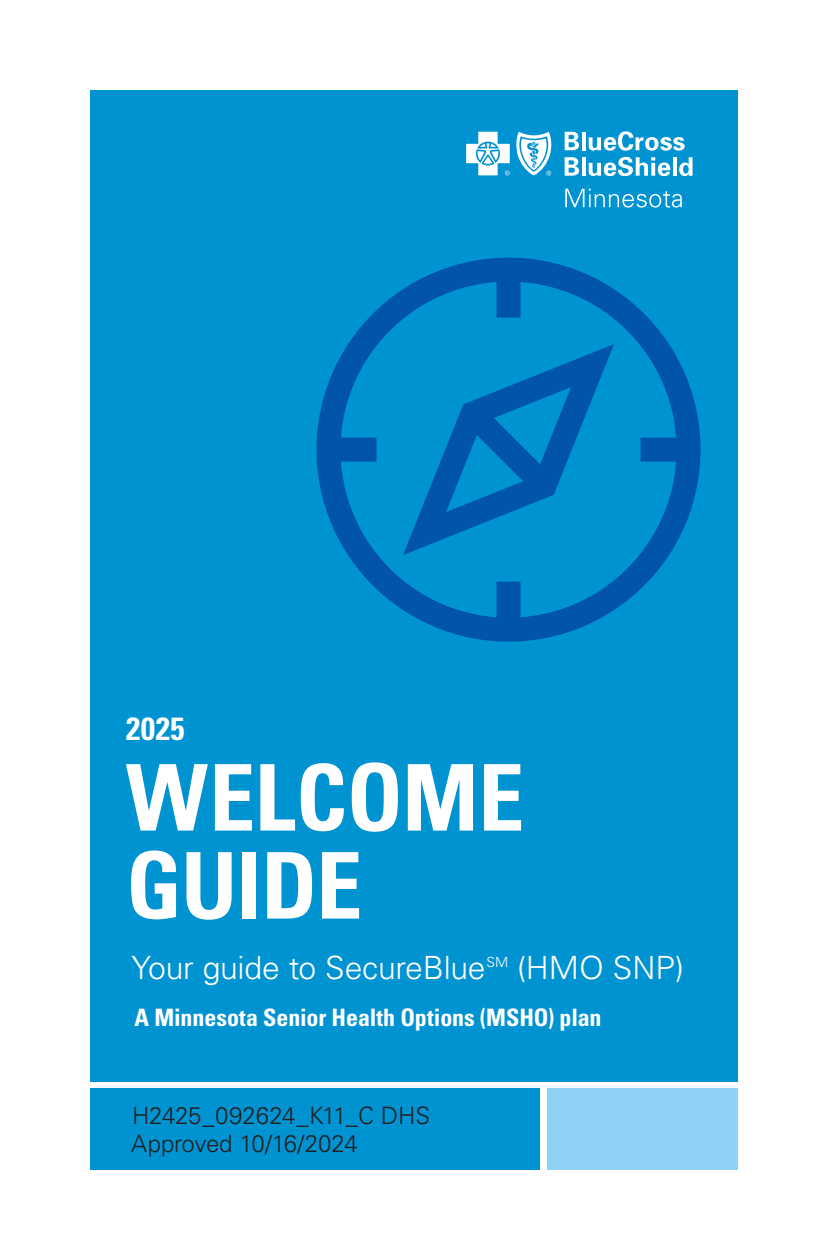
<style>
.page{position:relative;width:828px;height:1260px;background:#fff}
.page>*{position:absolute;margin:0;border:0;box-sizing:border-box;transform-origin:0 0}
.t1{font:700 condensed 92px/88px "Univers LT Pro";letter-spacing:-.005em;color:#fff}
.Subtitle{font:300 32px "Univers LT Pro 45";letter-spacing:-.01em;color:#fff}
.Title_line{font:700 condensed 32px "Univers LT Pro";color:#fff}
.Subtitle_level2{font:700 condensed 24px "Univers LT Pro";letter-spacing:-.005em;color:#fff}
.MID_info{font:300 24px/28px "Univers LT Pro 45";letter-spacing:-.005em;color:#231f20}
.Subtitle-2{font:300 14px "Univers LT Pro 45";color:#fff}
</style>
<div class="page">
<div style="left:90px;top:90px;width:648px;height:991px;background:#0093d1"></div>
<svg style="left:565px;top:132px;width:14px;height:18px"></svg>
<hr style="left:582px;top:132px;width:3px;height:18px;background:#fff">
<svg style="left:589px;top:131px;width:96px;height:20px"></svg>
<svg style="left:565px;top:157px;width:14px;height:19px"></svg>
<hr style="left:582px;top:157px;width:3px;height:19px;background:#fff">
<svg style="left:589px;top:157px;width:81px;height:19px"></svg>
<hr style="left:673px;top:157px;width:4px;height:19px;background:#fff">
<svg style="left:679px;top:157px;width:14px;height:19px"></svg>
<svg style="left:565px;top:189px;width:117px;height:19px"></svg>
<svg style="left:466px;top:132px;width:86px;height:44px"></svg>
<div style="left:90px;top:1088px;width:450px;height:82px;background:#0093d1"></div>
<div style="left:548px;top:1088px;width:190px;height:82px;background:#8dd2f4"></div>
<svg style="left:316px;top:257px;width:385px;height:385px"></svg>
<p class="Title_line" style="left:126px;top:709px;width:60px">2025</p>
<p class="t1" style="left:126px;top:752px;width:400px">WELCOME<br>GUIDE</p>
<p class="Subtitle" style="left:131px;top:946px;width:356px">Your guide to SecureBlue</p>
<p class="Subtitle-2" style="left:486px;top:953px;width:23px">SM</p>
<p class="Subtitle" style="left:517px;top:946px;width:168px">(HMO SNP)</p>
<p class="Subtitle_level2" style="left:135px;top:1003px;width:468px">A Minnesota Senior Health Options (MSHO) plan</p>
<p class="MID_info" style="left:131px;top:1101px;width:300px">H2425_092624_K11_C DHS<br>Approved 10/16/2024</p>
</div>
